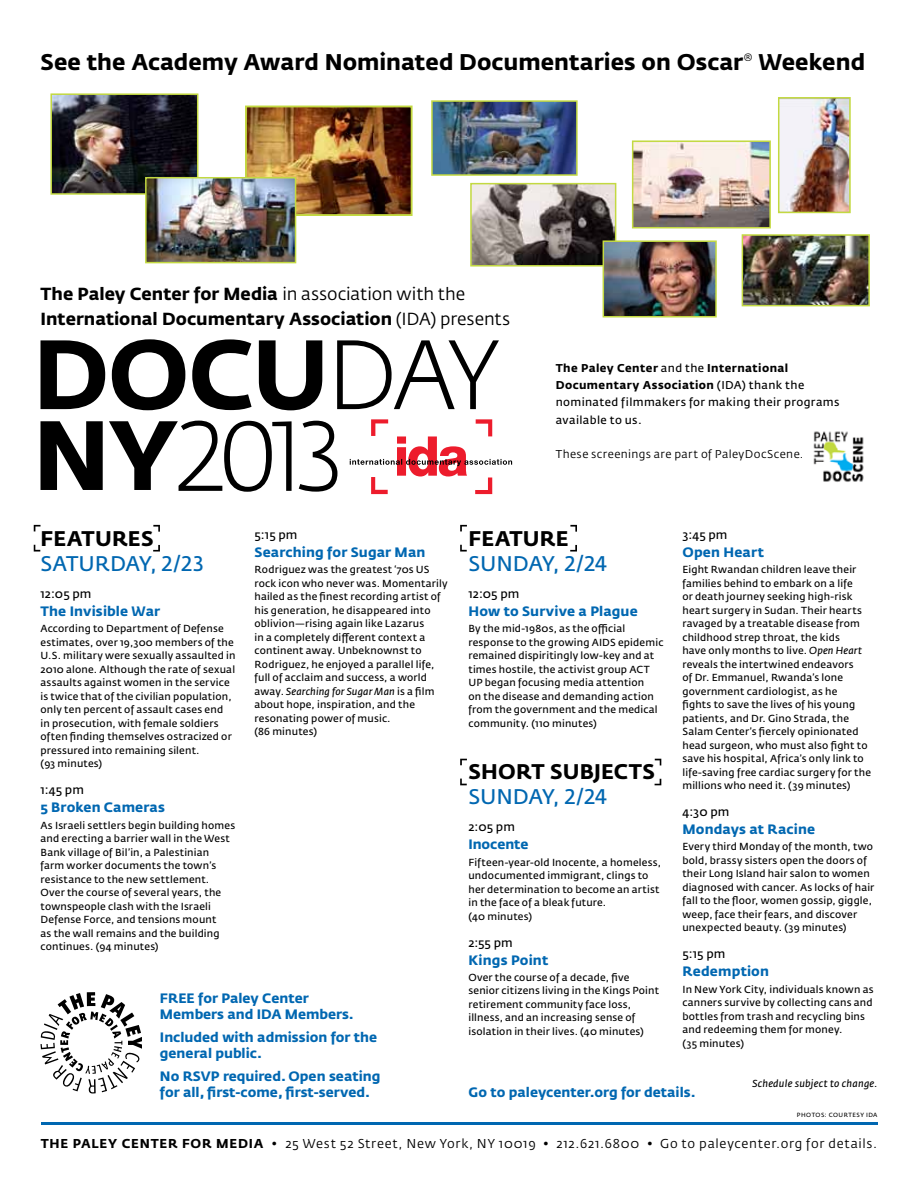
<style>
.page{position:relative;width:918px;height:1188px;background:#fff}
.page>*{position:absolute;margin:0;border:0;box-sizing:border-box;transform-origin:0 0}
.t1{font:300 98.25px "Fedra Sans Std";color:#000}
.t2{font:700 22.5px "Fedra Sans Std";color:#000}
.t3{font:600 21px "Fedra Sans Std";letter-spacing:-.005em;color:#0067b1}
.t4{font:700 21px "Fedra Sans Std";letter-spacing:.01em;color:#000}
.t5{font:700 17.4px/24.3px "Fedra Sans Std";color:#000}
.t6{font:700 13.5px/16.2px "Fedra Sans Std";color:#0067b1}
.t7{font:12.75px "Fedra Sans Std";letter-spacing:.055em;color:#000}
.t8{font:600 12px "Fedra Sans Std";letter-spacing:.01em;color:#000}
.t9{font:600 11.25px/17.2px "Fedra Sans Std";letter-spacing:.035em;color:#000}
.t10{font:11.25px "Fedra Sans Std";letter-spacing:.04em;color:#000}
.t11{font:600 10.2px/13.5px "Fedra Sans Std";letter-spacing:.02em;color:#000}
.t12{font:italic 600 10.2px "Fedra Sans Std";letter-spacing:.02em;color:#000}
.t13{font:600 6px "Fedra Sans Std";letter-spacing:.08em;color:#000}
.s1{font-weight:400}
.s2{font-weight:700}
.s3{font-style:italic}
.s4{font-weight:500}
</style>
<div class="page">
<svg style="left:41px;top:421px;width:137px;height:69px"></svg>
<svg style="left:41px;top:339px;width:458px;height:71px"></svg>
<svg style="left:350px;top:419px;width:162px;height:75px"></svg>
<hr style="left:41px;top:1123px;width:837px;height:2px;background:#0067b1">
<svg style="left:34px;top:525px;width:6px;height:6px"></svg>
<svg style="left:34px;top:545px;width:6px;height:7px"></svg>
<svg style="left:153px;top:545px;width:7px;height:7px"></svg>
<svg style="left:153px;top:525px;width:7px;height:7px"></svg>
<svg style="left:460px;top:525px;width:7px;height:6px"></svg>
<svg style="left:460px;top:545px;width:7px;height:7px"></svg>
<svg style="left:570px;top:545px;width:7px;height:7px"></svg>
<svg style="left:570px;top:525px;width:7px;height:7px"></svg>
<svg style="left:460px;top:759px;width:7px;height:6px"></svg>
<svg style="left:460px;top:779px;width:7px;height:6px"></svg>
<svg style="left:655px;top:779px;width:6px;height:6px"></svg>
<svg style="left:655px;top:759px;width:6px;height:6px"></svg>
<svg style="left:41px;top:992px;width:101px;height:102px"></svg>
<img style="left:50px;top:93px;width:363px;height:171px">
<img style="left:431px;top:97px;width:439px;height:221px">
<img style="left:813px;top:431px;width:51px;height:51px">
<h2 class="t2" style="left:41px;top:47px;width:826px">See the Academy Award Nominated Documentaries on Oscar<sup>®</sup> Weekend</h2>
<h3 class="t5" style="left:41px;top:282px;width:471px">The Paley Center for Media <span class="s1">in association with the<br></span>International Documentary Association <span class="s1">(IDA) presents</span></h3>
<h1 class="t1" style="left:178px;top:397px;width:167px">2013</h1>
<p class="t9" style="left:556px;top:359px;width:285px"><span class="s2">The Paley Center</span> and the <span class="s2">International Documentary Association</span> (IDA) thank the nominated filmmakers for making their programs available to us.</p>
<p class="t10" style="left:556px;top:447px;width:249px">These screenings are part of PaleyDocScene.</p>
<h3 class="t4" style="left:41px;top:525px;width:115px">FEATURES</h3>
<h3 class="t3" style="left:41px;top:551px;width:165px">Saturday, 2/23</h3>
<p class="t8" style="left:40px;top:587px;width:53px">12:05 pm</p>
<h3 class="t6" style="left:40px;top:603px;width:121px">The Invisible War</h3>
<p class="t11" style="left:40px;top:622px;width:197px">According to Department of Defense estimates, over 19,300 members of the U .S. military were sexually assaulted in 2010 alone. Although the rate of sexual assaults against women in the service is twice that of the civilian population, only ten percent of assault cases end<br>in prosecution, with female soldiers often finding themselves ostracized or pressured into remaining silent.<br>(93 minutes)</p>
<p class="t8" style="left:40px;top:783px;width:45px">1:45 pm</p>
<h3 class="t6" style="left:40px;top:800px;width:126px">5 Broken Cameras</h3>
<p class="t11" style="left:40px;top:818px;width:196px">As Israeli settlers begin building homes and erecting a barrier wall in the West Bank village of Bil’in, a Palestinian farm worker documents the town’s resistance to the new settlement.<br>Over the course of several years, the townspeople clash with the Israeli Defense Force, and tensions mount<br>as the wall remains and the building continues. (94 minutes)</p>
<h3 class="t4" style="left:469px;top:525px;width:102px">FEATURE</h3>
<h3 class="t3" style="left:469px;top:551px;width:140px">Sunday, 2/24</h3>
<p class="t8" style="left:468px;top:587px;width:52px">12:05 pm</p>
<h3 class="t6" style="left:468px;top:603px;width:171px">How to Survive a Plague</h3>
<p class="t11" style="left:468px;top:622px;width:197px">By the mid-1980s, as the official response to the growing AIDS epidemic remained dispiritingly low-key and at times hostile, the activist group ACT<br>U P began focusing media attention<br>on the disease and demanding action from the government and the medical community. (110 minutes)</p>
<h3 class="t4" style="left:469px;top:758px;width:188px">SHORT SUBJECTS</h3>
<h3 class="t3" style="left:469px;top:784px;width:140px">Sunday, 2/24</h3>
<p class="t8" style="left:468px;top:820px;width:48px">2:05 pm</p>
<h3 class="t6" style="left:468px;top:836px;width:62px">Inocente</h3>
<p class="t11" style="left:468px;top:855px;width:194px">Fifteen-year-old Inocente, a homeless, undocumented immigrant, clings to her determination to become an artist in the face of a bleak future.<br>(40 minutes)</p>
<p class="t8" style="left:468px;top:935px;width:46px">2:55 pm</p>
<h3 class="t6" style="left:468px;top:952px;width:81px">Kings Point</h3>
<p class="t11" style="left:468px;top:971px;width:192px">Over the course of a decade, five senior citizens living in the Kings Point retirement community face loss, illness, and an increasing sense of isolation in their lives. (40 minutes)</p>
<p class="t8" style="left:682px;top:527px;width:47px">3:45 pm</p>
<h3 class="t6" style="left:682px;top:544px;width:83px">Open Heart</h3>
<p class="t11" style="left:682px;top:563px;width:190px">Eight Rwandan children leave their families behind to embark on a life<br>or death journey seeking high-risk heart surgery in Sudan. Their hearts ravaged by a treatable disease from childhood strep throat, the kids<br>have only months to live. <span class="s3">Open Heart </span>reveals the intertwined endeavors<br>of Dr. Emmanuel, Rwanda’s lone government cardiologist, as he<br>fights to save the lives of his young patients, and D r. Gino Strada, the Salam Center’s fiercely opinionated head surgeon, who must also fight to save his hospital, Africa’s only link to life-saving free cardiac surgery for the millions who need it. (39 minutes)</p>
<p class="t8" style="left:682px;top:805px;width:48px">4:30 pm</p>
<h3 class="t6" style="left:682px;top:821px;width:134px">Mondays at Racine</h3>
<p class="t11" style="left:682px;top:840px;width:194px">Every third Monday of the month, two bold, brassy sisters open the doors of their Long Island hair salon to women diagnosed with cancer. As locks of hair fall to the floor, women gossip, giggle, weep, face their fears, and discover unexpected beauty. (39 minutes)</p>
<p class="t8" style="left:682px;top:947px;width:45px">5:15 pm</p>
<h3 class="t6" style="left:682px;top:964px;width:88px">Redemption</h3>
<p class="t11" style="left:682px;top:982px;width:193px">In N ew York City, individuals known as canners survive by collecting cans and bottles from trash and recycling bins and redeeming them for money.<br>(35 minutes)</p>
<p class="t12" style="left:752px;top:1077px;width:127px">Schedule subject to change.</p>
<p class="t13" style="left:797px;top:1111px;width:47px">PHOTOS: COURT</p>
<p class="t13" style="left:852px;top:1111px;width:22px">ESY IDA</p>
<p class="t7" style="left:41px;top:1135px;width:838px"><span class="s2">THE PALEY CENTER FOR MEDIA</span> <span class="s4">•</span> 25 West 52 Street, New York, NY 10019 • 212.621.6800 • Go to paleycenter.org for details.</p>
<p class="t8" style="left:254px;top:527px;width:45px">5:15 pm</p>
<h3 class="t6" style="left:254px;top:544px;width:173px">Searching for Sugar Man</h3>
<p class="t11" style="left:254px;top:563px;width:195px">Rodriguez was the greatest ‘70s U S rock icon who never was. Momentarily hailed as the finest recording artist of his generation, he disappeared into oblivion—rising again like Lazarus<br>in a completely different context a continent away. U nbeknownst to Rodriguez, he enjoyed a parallel life, full of acclaim and success, a world away. <span class="s3">Searching for Sugar Man</span> is a film about hope, inspiration, and the resonating power of music.<br>(86 minutes)</p>
<h3 class="t6" style="left:160px;top:990px;width:195px">FREE for Paley Center<br>Members and IDA Members.</h3>
<h3 class="t6" style="left:160px;top:1029px;width:219px">Included with admission for the general public.</h3>
<h3 class="t6" style="left:160px;top:1068px;width:222px">No RSVP required. Open seating for all, first-come, first-served.</h3>
<h3 class="t6" style="left:468px;top:1084px;width:229px">Go to paleycenter.org for details.</h3>
</div>
